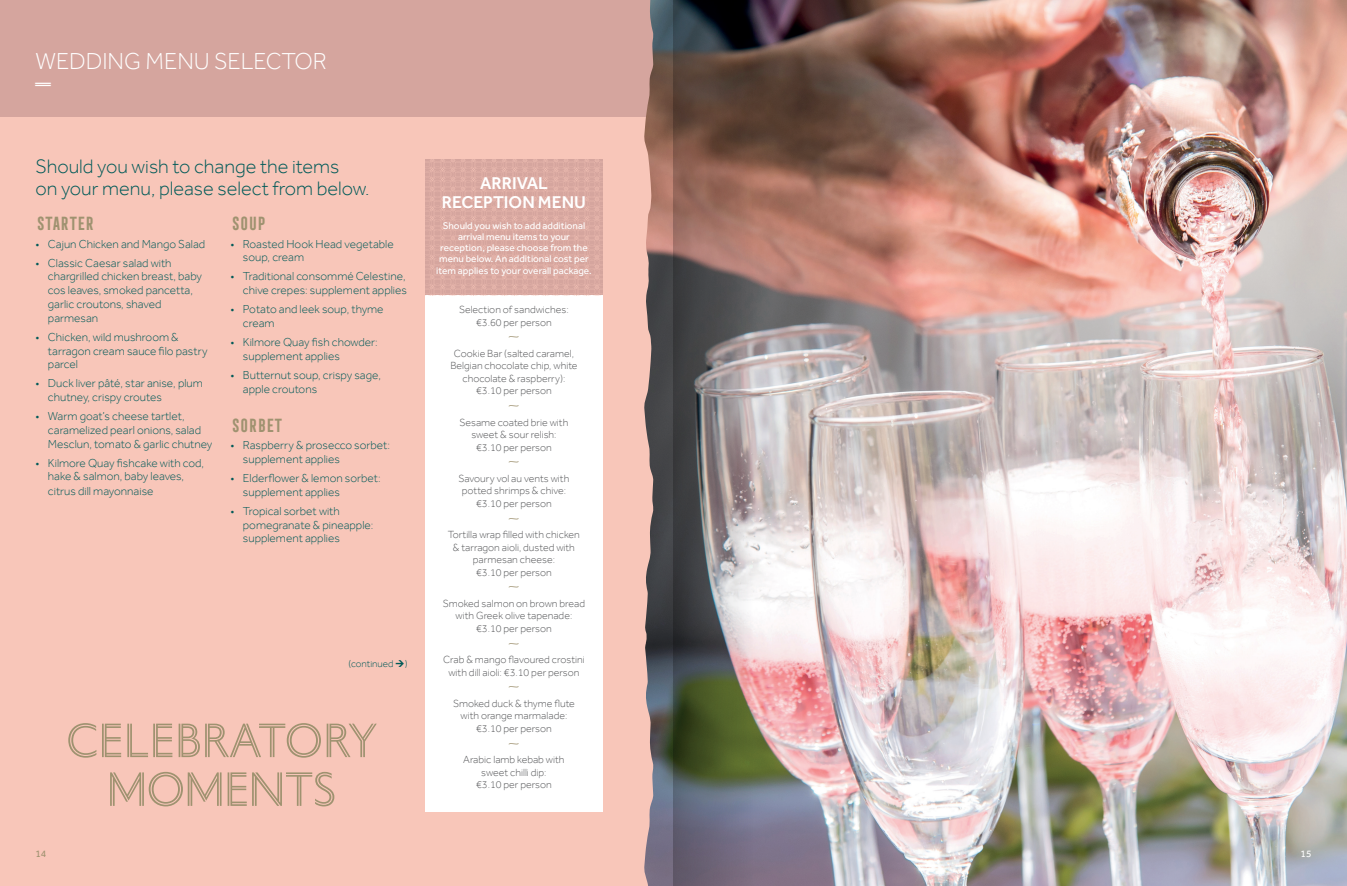
<style>
.page{position:relative;width:1347px;height:886px;background:#fff}
.page>*{position:absolute;margin:0;border:0;box-sizing:border-box;transform-origin:0 0}
.t1{font:50.5px/48.8px "Portrait Inline Sans";letter-spacing:-.01em;color:#9f9270;text-align:center}
.t2{font:42px "Portrait Inline Sans";color:#fff}
.t3{font:300 23.75px "Effra";color:#fff}
.t4{font:300 20px/22.5px "Effra";color:#005a58}
.t5{font:500 17.5px/18.8px "Effra";color:#fff;text-align:center}
.t6{font:700 17.5px "Frontage Condensed";letter-spacing:-.075em;color:#9f9270}
.t7{font:300 11.88px/13.8px "Effra";color:#005a58}
.t8{font:300 10.62px/12.5px "Effra";color:#57585a;text-align:center}
.t9{font:10.62px "Inter";color:#9f9270}
.t10{font:10px/11.2px "Effra";color:#fff;text-align:center}
.t11{font:300 10px "Effra";color:#005a58}
.t12{font:10px "Effra";color:#9f9270}
</style>
<div class="page">
<div style="left:0;top:0;width:673px;height:886px;background:#f8c6b9"></div>
<div style="left:0;top:0;width:673px;height:117px;background:#d5a59e"></div>
<div style="left:425px;top:295px;width:177px;height:517px;background:#fff"></div>
<div style="left:425px;top:159px;width:177px;height:136px;background:#dcaba3"></div>
<img style="left:644px;top:0;width:702px;height:886px">
<img style="left:673px;top:0;width:80px;height:886px">
<h3 class="t3" style="left:35px;top:47px;width:293px">WEDDING MENU SELECTOR</h3>
<h2 class="t2" style="left:35px;top:37px;width:17px">_</h2>
<h3 class="t4" style="left:35px;top:155px;width:335px">Should you wish to change the items<br>on your menu, please select from below.</h3>
<h3 class="t6" style="left:35px;top:214px;width:61px">STARTER</h3>
<p class="t7" style="left:35px;top:237px;width:171px">• Cajun Chicken and Mango Salad</p>
<p class="t7" style="left:48px;top:256px;width:156px;text-indent:-13px">• Classic Caesar salad with chargrilled chicken breast, baby cos leaves, smoked pancetta, garlic croutons, shaved parmesan</p>
<p class="t7" style="left:48px;top:330px;width:161px;text-indent:-13px">• Chicken, wild mushroom &amp; tarragon cream sauce filo pastry parcel</p>
<p class="t7" style="left:48px;top:376px;width:156px;text-indent:-13px">• Duck liver pâté, star anise, plum chutney, crispy croutes</p>
<p class="t7" style="left:48px;top:409px;width:166px;text-indent:-13px">• Warm goat’s cheese tartlet, caramelized pearl onions, salad<br>Mesclun, tomato &amp; garlic chutney</p>
<p class="t7" style="left:48px;top:456px;width:158px;text-indent:-13px">• Kilmore Quay fishcake with cod, hake &amp; salmon, baby leaves,</p>
<p class="t7" style="left:48px;top:484px;width:107px">citrus dill mayonnaise</p>
<h3 class="t6" style="left:230px;top:214px;width:37px">SOUP</h3>
<p class="t7" style="left:243px;top:237px;width:152px;text-indent:-13px">• Roasted Hook Head vegetable soup, cream</p>
<p class="t7" style="left:230px;top:269px;width:178px;text-align:right">• Traditional consommé Celestine, chive crepes: supplement applies</p>
<p class="t7" style="left:243px;top:302px;width:142px;text-indent:-13px">• Potato and leek soup, thyme cream</p>
<p class="t7" style="left:243px;top:335px;width:136px;text-indent:-13px">• Kilmore Quay fish chowder: supplement applies</p>
<p class="t7" style="left:243px;top:368px;width:140px;text-indent:-13px">• Butternut soup, crispy sage, apple croutons</p>
<h3 class="t6" style="left:230px;top:416px;width:54px">SORBET</h3>
<p class="t7" style="left:243px;top:438px;width:149px;text-indent:-13px">• Raspberry &amp; prosecco sorbet: supplement applies</p>
<p class="t7" style="left:243px;top:471px;width:139px;text-indent:-13px">• Elderflower &amp; lemon sorbet: supplement applies</p>
<p class="t7" style="left:243px;top:504px;width:132px;text-indent:-13px">• Tropical sorbet with pomegranate &amp; pineapple: supplement applies</p>
<p class="t11" style="left:348px;top:657px;width:61px">(continued )</p>
<h1 class="t1" style="left:66px;top:714px;width:312px">CELEBRATORY<br>MOMENTS</h1>
<h3 class="t5" style="left:442px;top:174px;width:146px">ARRIVAL<br>RECEPTION MENU</h3>
<p class="t10" style="left:436px;top:220px;width:157px">Should you wish to add additional arrival menu items to your reception, please choose from the menu below. An additional cost per item applies to your overall package.</p>
<p class="t8" style="left:459px;top:303px;width:111px">Selection of sandwiches: €3.60 per person</p>
<p class="t9" style="left:514px;top:333px;width:11px">͠</p>
<p class="t8" style="left:450px;top:347px;width:129px">Cookie Bar (salted caramel,<br>Belgian chocolate chip, white chocolate &amp; raspberry): €3.10 per person</p>
<p class="t9" style="left:514px;top:401px;width:11px">͠</p>
<p class="t8" style="left:459px;top:416px;width:110px">Sesame coated brie with sweet &amp; sour relish: €3.10 per person</p>
<p class="t9" style="left:514px;top:458px;width:11px">͠</p>
<p class="t8" style="left:458px;top:472px;width:112px">Savoury vol au vents with potted shrimps &amp; chive: €3.10 per person</p>
<p class="t9" style="left:514px;top:514px;width:11px">͠</p>
<p class="t8" style="left:448px;top:528px;width:133px">Tortilla wrap filled with chicken &amp; tarragon aioli, dusted with parmesan cheese:<br>€3.10 per person</p>
<p class="t9" style="left:514px;top:583px;width:11px">͠</p>
<p class="t8" style="left:443px;top:597px;width:144px">Smoked salmon on brown bread with Greek olive tapenade: €3.10 per person</p>
<p class="t9" style="left:514px;top:639px;width:11px">͠</p>
<p class="t8" style="left:443px;top:653px;width:143px">Crab &amp; mango flavoured crostini with dill aioli: €3.10 per person</p>
<p class="t9" style="left:514px;top:683px;width:11px">͠</p>
<p class="t8" style="left:453px;top:697px;width:123px">Smoked duck &amp; thyme flute with orange marmalade: €3.10 per person</p>
<p class="t9" style="left:514px;top:739px;width:11px">͠</p>
<p class="t8" style="left:463px;top:753px;width:103px">Arabic lamb kebab with sweet chilli dip:<br>€3.10 per person</p>
<p class="t12" style="left:35px;top:848px;width:12px">14</p>
<p class="t10" style="left:1300px;top:848px;width:12px">15</p>
</div>
